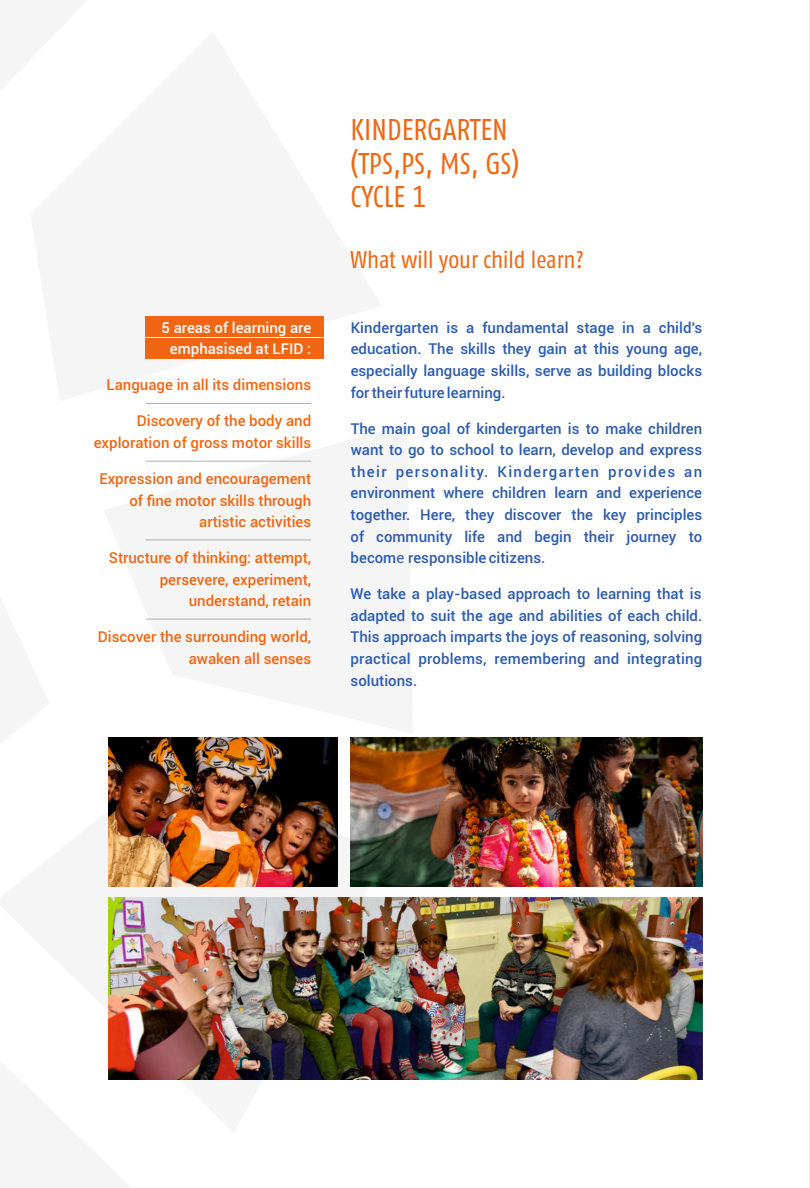
<style>
.page{position:relative;width:810px;height:1188px;background:#fff}
.page>*{position:absolute;margin:0;border:0;box-sizing:border-box;transform-origin:0 0}
.t1{font:30px/33.5px "Fago Co Tf";color:#f06612}
.t2{font:24px "Fago Co Tf";color:#f06612}
.t3{font:500 15px/21.6px "Roboto";color:#2e5cac;text-align:justify}
.t4{font:500 15px/21.6px "Roboto";color:#f06612;text-align:right}
.t5{font:500 15px/21.6px "Roboto";color:#fff;text-align:center}
.s1{font-family:"Roboto Slab";font-weight:400}
</style>
<div class="page">
<svg style="left:145px;top:460px;width:167px;height:160px;fill:#f5f5f6"></svg>
<hr style="left:809px;top:0;width:1px;height:1188px;background:#d9d9da">
<div style="left:145px;top:317px;width:179px;height:20px;background:#f06612"></div>
<div style="left:145px;top:338px;width:179px;height:21px;background:#f06612"></div>
<hr style="left:145px;top:403px;width:166px;height:1px;background:#afb0b0">
<hr style="left:145px;top:461px;width:166px;height:1px;background:#afb0b0">
<hr style="left:145px;top:540px;width:166px;height:1px;background:#afb0b0">
<hr style="left:145px;top:619px;width:166px;height:1px;background:#afb0b0">
<img style="left:108px;top:738px;width:230px;height:148px">
<img style="left:351px;top:738px;width:351px;height:148px">
<img style="left:108px;top:897px;width:594px;height:183px">
<p class="t5" style="left:161px;top:318px;width:151px">5 areas of learning are emphasised at LFID :</p>
<p class="t4" style="left:107px;top:376px;width:206px">Language in all its dimensions</p>
<p class="t4" style="left:94px;top:412px;width:219px">Discovery of the body and exploration of gross motor skills</p>
<p class="t4" style="left:99px;top:469px;width:213px">Expression and encouragement of fine motor skills through artistic activities</p>
<p class="t4" style="left:109px;top:549px;width:204px">Structure of thinking: attempt, persevere, experiment, understand, retain</p>
<p class="t4" style="left:98px;top:628px;width:215px">Discover the surrounding world, awaken all senses</p>
<h1 class="t1" style="left:351px;top:115px;width:170px">KINDERGARTEN (TPS,PS, MS, GS)<br>CYCLE 1</h1>
<h2 class="t2" style="left:351px;top:251px;width:235px">What will your child learn?</h2>
<p class="t3" style="left:351px;top:318px;width:353px">Kindergarten is a fundamental stage in a child's education. The skills they gain at this young age, especially language skills, serve as building blocks for their future learning.</p>
<p class="t3" style="left:351px;top:419px;width:353px">The main goal of kindergarten is to make children want to go to school to learn, develop and express their personality. Kindergarten provides an environment where children learn and experience together. Here, they discover the key principles of community life and begin their journey to becom<span class="s1">e</span> responsible citizens.</p>
<p class="t3" style="left:351px;top:585px;width:353px">We take a play-based approach to learning that is adapted to suit the age and abilities of each child.<br>This approach imparts the joys of reasoning, solving practical problems, remembering and integrating solutions.</p>
</div>
